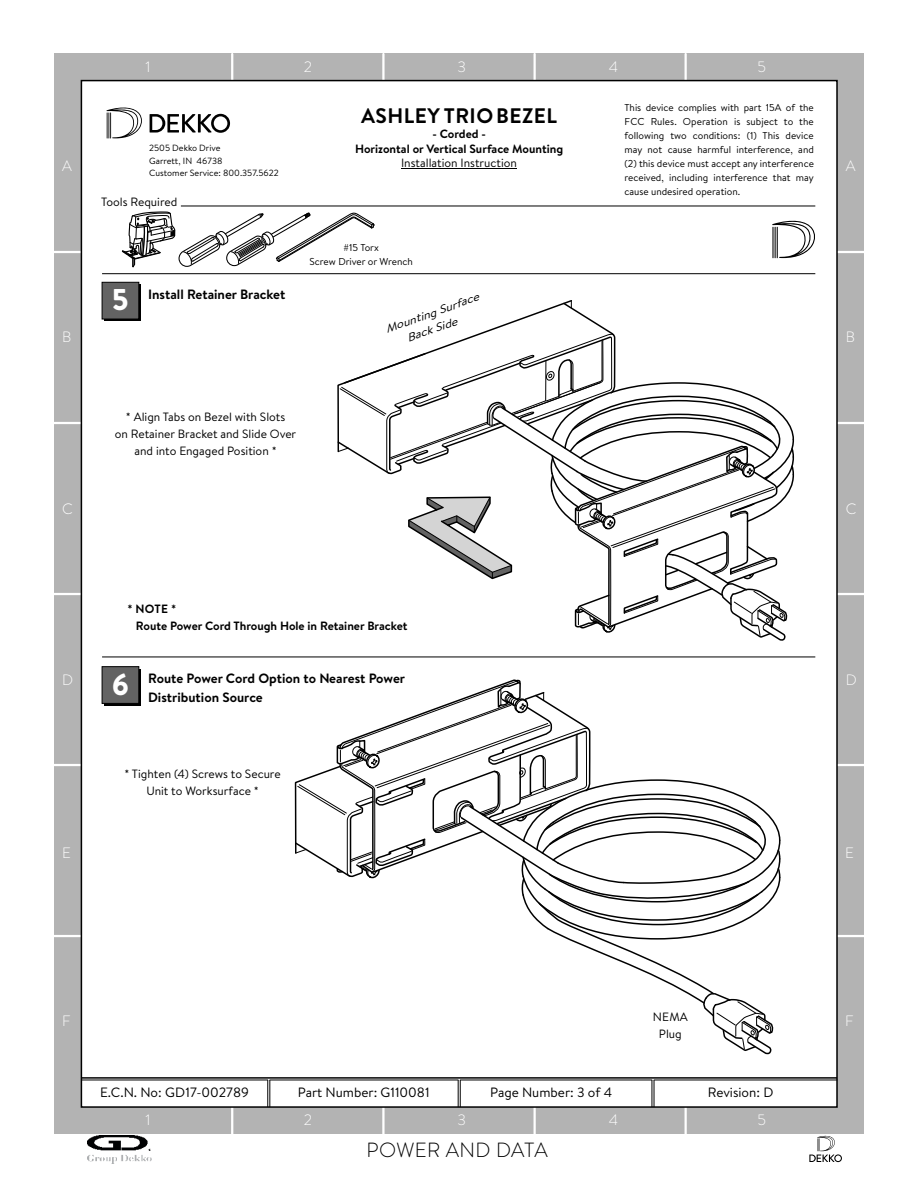
<style>
.page{position:relative;width:918px;height:1188px;background:#fff}
.page>*{position:absolute;margin:0;border:0;box-sizing:border-box;transform-origin:0 0}
.t1{font:900 30px "Brandon Text";color:#fff}
.t2{font:700 21px "Brandon Text";letter-spacing:.02em;color:#000}
.t3{font:300 20.55px "Brandon Text";letter-spacing:.02em;color:#000}
.t4{font:300 15px "Brandon Text";color:#fff}
.t5{font:700 13.5px/18.8px "Brandon Text";color:#000}
.t6{font:13.5px "Brandon Text";color:#000}
.t7{font:12px/16.6px "Brandon Text";color:#000;text-align:center}
.t8{font:700 12px/16.6px "Brandon Text";color:#000}
.t9{font:italic 11.25px/15.8px "Brandon Text";color:#000;scale:1.13 1}
.t10{font:10.05px/14px "Brandon Text";color:#000;text-align:justify}
.t11{font:9px/12.5px "Brandon Text";color:#000}
</style>
<div class="page">
<div style="left:54px;top:53px;width:810px;height:1081px;background:#b3b3b3"></div>
<hr style="left:54px;top:251px;width:27px;height:2px;background:#fff">
<hr style="left:54px;top:422px;width:27px;height:2px;background:#fff">
<hr style="left:54px;top:593px;width:27px;height:2px;background:#fff">
<hr style="left:54px;top:764px;width:27px;height:2px;background:#fff">
<hr style="left:54px;top:935px;width:27px;height:2px;background:#fff">
<hr style="left:837px;top:251px;width:27px;height:2px;background:#fff">
<hr style="left:837px;top:593px;width:27px;height:2px;background:#fff">
<hr style="left:231px;top:54px;width:2px;height:27px;background:#fff">
<hr style="left:382px;top:54px;width:3px;height:27px;background:#fff">
<hr style="left:534px;top:54px;width:2px;height:27px;background:#fff">
<hr style="left:685px;top:54px;width:2px;height:27px;background:#fff">
<hr style="left:231px;top:1107px;width:2px;height:27px;background:#fff">
<hr style="left:382px;top:1107px;width:3px;height:27px;background:#fff">
<hr style="left:534px;top:1107px;width:2px;height:27px;background:#fff">
<hr style="left:685px;top:1107px;width:2px;height:27px;background:#fff">
<hr style="left:837px;top:422px;width:27px;height:2px;background:#fff">
<hr style="left:837px;top:764px;width:27px;height:2px;background:#fff">
<hr style="left:837px;top:935px;width:27px;height:2px;background:#fff">
<div style="left:80px;top:79px;width:759px;height:1030px;background:#fff"></div>
<hr style="left:181px;top:206px;width:634px;height:1px;background:#000">
<hr style="left:102px;top:273px;width:713px;height:1px;background:#000">
<hr style="left:81px;top:1077px;width:756px;height:2px;background:#000">
<svg style="left:458px;top:1080px;width:3px;height:27px"></svg>
<svg style="left:268px;top:1080px;width:3px;height:27px"></svg>
<svg style="left:652px;top:1080px;width:3px;height:27px"></svg>
<div style="left:104px;top:284px;width:37px;height:37px;background:#000"></div>
<svg style="left:102px;top:282px;width:37px;height:37px"></svg>
<hr style="left:270px;top:1080px;width:188px;height:1px;background:#000">
<hr style="left:460px;top:1080px;width:192px;height:1px;background:#000">
<hr style="left:654px;top:1080px;width:183px;height:1px;background:#000">
<hr style="left:81px;top:1080px;width:187px;height:1px;background:#000">
<svg style="left:294px;top:679px;width:487px;height:377px;background:#eee"></svg>
<hr style="left:102px;top:657px;width:713px;height:1px;background:#000">
<div style="left:104px;top:669px;width:37px;height:36px;background:#000"></div>
<svg style="left:102px;top:666px;width:37px;height:38px"></svg>
<svg style="left:336px;top:299px;width:459px;height:343px;background:#ebebeb"></svg>
<hr style="left:401px;top:168px;width:116px;height:1px;background:#000">
<svg style="left:107px;top:106px;width:36px;height:33px"></svg>
<svg style="left:150px;top:114px;width:80px;height:19px;background:#999"></svg>
<svg style="left:772px;top:218px;width:44px;height:40px;background:#d5d5d5"></svg>
<hr style="left:772px;top:227px;width:2px;height:31px;background:#000">
<hr style="left:775px;top:227px;width:1px;height:31px;background:#000">
<hr style="left:777px;top:227px;width:1px;height:31px;background:#000">
<svg style="left:809px;top:1135px;width:33px;height:27px"></svg>
<img style="left:88px;top:1136px;width:63px;height:27px">
<svg style="left:121px;top:211px;width:254px;height:57px;background:#d9d9d9"></svg>
<h3 class="t4" style="left:145px;top:61px;width:7px">1</h3>
<h3 class="t4" style="left:304px;top:61px;width:10px">2</h3>
<h3 class="t4" style="left:457px;top:61px;width:10px">3</h3>
<h3 class="t4" style="left:609px;top:61px;width:11px">4</h3>
<h3 class="t4" style="left:757px;top:61px;width:10px">5</h3>
<h3 class="t4" style="left:62px;top:161px;width:11px">A</h3>
<p class="t11" style="left:149px;top:143px;width:131px">2505 Dekko Drive<br>Garrett, IN 46738<br>Customer Service: 800.357.5622</p>
<p class="t7" style="left:101px;top:195px;width:78px">Tools Required</p>
<h2 class="t2" style="left:361px;top:108px;width:197px">ASHLEY TRIO BEZEL</h2>
<p class="t8" style="left:355px;top:142px;width:210px">Horizontal or Vertical Surface Mounting</p>
<p class="t7" style="left:401px;top:156px;width:117px">Installation Instruction</p>
<p class="t8" style="left:432px;top:127px;width:55px">- Corded -</p>
<p class="t10" style="left:624px;top:102px;width:191px">This device complies with part 15A of the FCC Rules. Operation is subject to the following two conditions: (1) This device may not cause harmful interference, and (2) this device must accept any interference received, including interference that may cause undesired operation.</p>
<h3 class="t4" style="left:846px;top:161px;width:11px">A</h3>
<p class="t10" style="left:310px;top:242px;width:105px;text-align:center">#15 Torx<br>Screw Driver or Wrench</p>
<h3 class="t4" style="left:62px;top:331px;width:11px">B</h3>
<h1 class="t1" style="left:112px;top:289px;width:19px">5</h1>
<h3 class="t5" style="left:148px;top:287px;width:139px">Install Retainer Bracket</h3>
<p class="t9" style="left:400px;top:318px;width:74px;text-indent:-17px;rotate:-20deg">Mounting Surface<br>Back Side</p>
<h3 class="t4" style="left:846px;top:331px;width:11px">B</h3>
<p class="t7" style="left:115px;top:411px;width:183px">* Align Tabs on Bezel with Slots<br>on Retainer Bracket and Slide Over and into Engaged Position *</p>
<h3 class="t4" style="left:62px;top:504px;width:12px">C</h3>
<h3 class="t4" style="left:846px;top:504px;width:12px">C</h3>
<h3 class="t4" style="left:62px;top:674px;width:13px">D</h3>
<h3 class="t4" style="left:62px;top:848px;width:10px">E</h3>
<p class="t8" style="left:136px;top:602px;width:273px;text-indent:-9px">* NOTE *<br>Route Power Cord Through Hole in Retainer Bracket</p>
<h1 class="t1" style="left:112px;top:674px;width:19px">6</h1>
<h3 class="t5" style="left:148px;top:671px;width:258px">Route Power Cord Option to Nearest Power<br>Distribution Source</h3>
<p class="t7" style="left:124px;top:767px;width:158px">* Tighten (4) Screws to Secure<br>Unit to Worksurface *</p>
<h3 class="t4" style="left:846px;top:674px;width:13px">D</h3>
<h3 class="t4" style="left:845px;top:848px;width:10px">E</h3>
<h3 class="t4" style="left:62px;top:1016px;width:10px">F</h3>
<h3 class="t6" style="left:100px;top:1088px;width:150px">E.C.N. No: GD17-002789</h3>
<h3 class="t6" style="left:298px;top:1088px;width:133px">Part Number: G110081</h3>
<h3 class="t6" style="left:490px;top:1088px;width:123px">Page Number: 3 of 4</h3>
<p class="t7" style="left:653px;top:1010px;width:37px">NEMA<br>Plug</p>
<h3 class="t6" style="left:708px;top:1088px;width:67px">Revision: D</h3>
<h3 class="t4" style="left:145px;top:1115px;width:7px">1</h3>
<h3 class="t4" style="left:304px;top:1115px;width:10px">2</h3>
<h3 class="t4" style="left:457px;top:1115px;width:10px">3</h3>
<h3 class="t4" style="left:609px;top:1115px;width:11px">4</h3>
<h3 class="t4" style="left:757px;top:1115px;width:10px">5</h3>
<h3 class="t3" style="left:367px;top:1142px;width:183px">POWER AND DATA</h3>
<h3 class="t4" style="left:845px;top:1016px;width:10px">F</h3>
</div>
